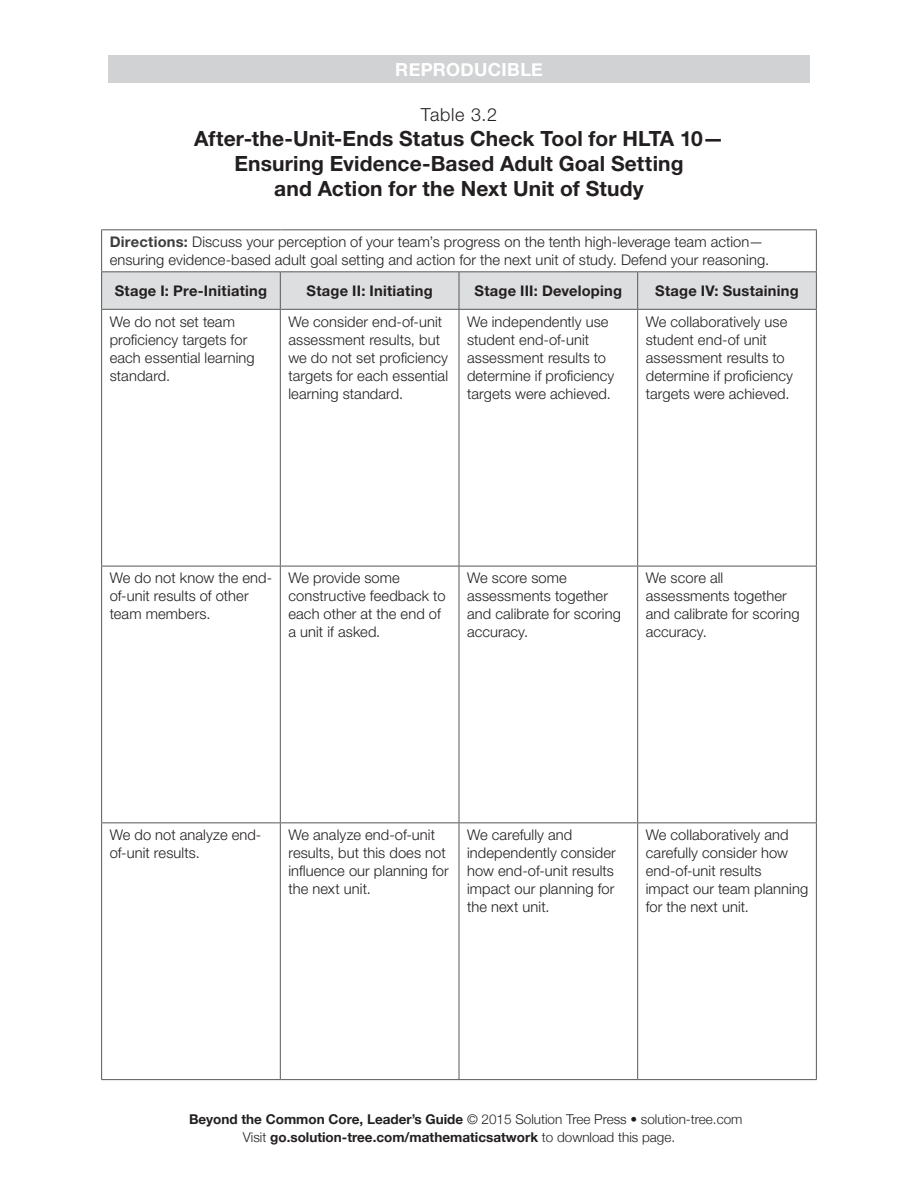
<style>
.page{position:relative;width:918px;height:1188px;background:#fff}
.page>*{position:absolute;margin:0;border:0;box-sizing:border-box;transform-origin:0 0}
.Repro_Title{font:700 21px/25.2px "Helvetica Neue LT Std";letter-spacing:.005em;color:#231f20;text-align:center}
.t1{font:700 18px "Helvetica Neue";letter-spacing:.02em;color:#fff}
.Repro_Figure_Number{font:300 18px "Helvetica Neue LT Std";letter-spacing:.04em;color:#231f20}
.table_text{font:300 14.7px/18px "Helvetica Neue LT Std";letter-spacing:.005em;color:#231f20}
.table_column_header{font:700 14.7px "Helvetica Neue LT Std";letter-spacing:.015em;color:#231f20}
.t2{font:700 13.5px/18px "Helvetica Neue";color:#231f20}
.s1{font-weight:700;color:#3e3e3f}
.s2{font-weight:300}
</style>
<div class="page">
<div style="left:108px;top:56px;width:702px;height:27px;background:#d1d2d4"></div>
<div style="left:102px;top:272px;width:714px;height:37px;background:#dddee0"></div>
<hr style="left:816px;top:230px;width:1px;height:41px;background:#57585a">
<hr style="left:101px;top:272px;width:1px;height:37px;background:#57585a">
<hr style="left:816px;top:272px;width:1px;height:37px;background:#57585a">
<hr style="left:101px;top:229px;width:179px;height:1px;background:#57585a">
<hr style="left:101px;top:230px;width:1px;height:41px;background:#57585a">
<hr style="left:280px;top:229px;width:179px;height:1px;background:#57585a">
<hr style="left:459px;top:229px;width:179px;height:1px;background:#57585a">
<hr style="left:638px;top:229px;width:179px;height:1px;background:#57585a">
<hr style="left:101px;top:271px;width:179px;height:1px;background:#57585a">
<hr style="left:280px;top:271px;width:179px;height:1px;background:#57585a">
<hr style="left:280px;top:272px;width:1px;height:37px;background:#57585a">
<hr style="left:459px;top:271px;width:179px;height:1px;background:#57585a">
<hr style="left:638px;top:271px;width:179px;height:1px;background:#57585a">
<hr style="left:459px;top:272px;width:1px;height:37px;background:#57585a">
<hr style="left:101px;top:309px;width:179px;height:1px;background:#57585a">
<hr style="left:101px;top:310px;width:1px;height:256px;background:#57585a">
<hr style="left:280px;top:309px;width:179px;height:1px;background:#57585a">
<hr style="left:459px;top:309px;width:179px;height:1px;background:#57585a">
<hr style="left:638px;top:309px;width:179px;height:1px;background:#57585a">
<hr style="left:816px;top:310px;width:1px;height:256px;background:#57585a">
<hr style="left:101px;top:566px;width:1px;height:256px;background:#57585a">
<hr style="left:816px;top:566px;width:1px;height:256px;background:#57585a">
<hr style="left:101px;top:823px;width:1px;height:256px;background:#57585a">
<hr style="left:816px;top:823px;width:1px;height:256px;background:#57585a">
<hr style="left:101px;top:1079px;width:179px;height:1px;background:#57585a">
<hr style="left:280px;top:1079px;width:179px;height:1px;background:#57585a">
<hr style="left:459px;top:1079px;width:179px;height:1px;background:#57585a">
<hr style="left:638px;top:1079px;width:179px;height:1px;background:#57585a">
<hr style="left:637px;top:272px;width:1px;height:37px;background:#57585a">
<hr style="left:280px;top:310px;width:1px;height:256px;background:#57585a">
<hr style="left:459px;top:310px;width:1px;height:256px;background:#57585a">
<hr style="left:637px;top:310px;width:1px;height:256px;background:#57585a">
<hr style="left:101px;top:566px;width:179px;height:1px;background:#57585a">
<hr style="left:280px;top:566px;width:179px;height:1px;background:#57585a">
<hr style="left:280px;top:566px;width:1px;height:256px;background:#57585a">
<hr style="left:459px;top:566px;width:179px;height:1px;background:#57585a">
<hr style="left:459px;top:566px;width:1px;height:256px;background:#57585a">
<hr style="left:638px;top:566px;width:179px;height:1px;background:#57585a">
<hr style="left:637px;top:566px;width:1px;height:256px;background:#57585a">
<hr style="left:101px;top:822px;width:179px;height:1px;background:#57585a">
<hr style="left:280px;top:822px;width:179px;height:1px;background:#57585a">
<hr style="left:280px;top:823px;width:1px;height:256px;background:#57585a">
<hr style="left:459px;top:822px;width:179px;height:1px;background:#57585a">
<hr style="left:459px;top:823px;width:1px;height:256px;background:#57585a">
<hr style="left:638px;top:822px;width:179px;height:1px;background:#57585a">
<hr style="left:637px;top:823px;width:1px;height:256px;background:#57585a">
<p class="t1" style="left:395px;top:56px;width:149px">REPRODUCIBLE</p>
<p class="Repro_Figure_Number" style="left:421px;top:103px;width:78px">Table 3.2</p>
<p class="Repro_Title" style="left:194px;top:126px;width:531px">After-the-Unit-Ends Status Check Tool for HLTA 10—<br>Ensuring Evidence-Based Adult Goal Setting<br>and Action for the Next Unit of Study</p>
<p class="table_text" style="left:110px;top:233px;width:661px"><span class="s1">Directions:</span> Discuss your perception of your team’s progress on the tenth high-leverage team action— ensuring evidence-based adult goal setting and action for the next unit of study. Defend your reasoning.</p>
<p class="table_column_header" style="left:115px;top:281px;width:154px">Stage I: Pre-Initiating</p>
<p class="table_column_header" style="left:307px;top:281px;width:128px">Stage II: Initiating</p>
<p class="table_column_header" style="left:475px;top:281px;width:149px">Stage III: Developing</p>
<p class="table_column_header" style="left:655px;top:281px;width:145px">Stage IV: Sustaining</p>
<p class="table_text" style="left:110px;top:312px;width:147px">We do not set team proficiency targets for each essential learning standard.</p>
<p class="table_text" style="left:288px;top:312px;width:161px">We consider end-of-unit assessment results, but we do not set proficiency targets for each essential learning standard.</p>
<p class="table_text" style="left:467px;top:312px;width:149px">We independently use student end-of-unit assessment results to determine if proficiency targets were achieved.</p>
<p class="table_text" style="left:646px;top:312px;width:149px">We collaboratively use student end-of unit assessment results to determine if proficiency targets were achieved.</p>
<p class="table_text" style="left:110px;top:569px;width:164px">We do not know the end&shy;of-unit results of other team members.</p>
<p class="table_text" style="left:288px;top:569px;width:159px">We provide some constructive feedback to each other at the end of a unit if asked.</p>
<p class="table_text" style="left:467px;top:569px;width:155px">We score some assessments together and calibrate for scoring accuracy.</p>
<p class="table_text" style="left:646px;top:569px;width:155px">We score all assessments together and calibrate for scoring accuracy.</p>
<p class="table_text" style="left:110px;top:826px;width:153px">We do not analyze end&shy;of-unit results.</p>
<p class="table_text" style="left:288px;top:826px;width:162px">We analyze end-of-unit results, but this does not influence our planning for the next unit.</p>
<p class="table_text" style="left:467px;top:826px;width:150px">We carefully and independently consider how end-of-unit results impact our planning for the next unit.</p>
<p class="table_text" style="left:646px;top:826px;width:164px">We collaboratively and carefully consider how end-of-unit results impact our team planning for the next unit.</p>
<p class="t2" style="left:243px;top:1110px;width:501px;text-indent:-54px">Beyond the Common Core, Leader’s Guide <span class="s2">© 2015 Solution Tree Press • solution-tree.com<br>Visit</span> go.solution-tree.com/mathematicsatwork <span class="s2">to download this page.</span></p>
</div>
